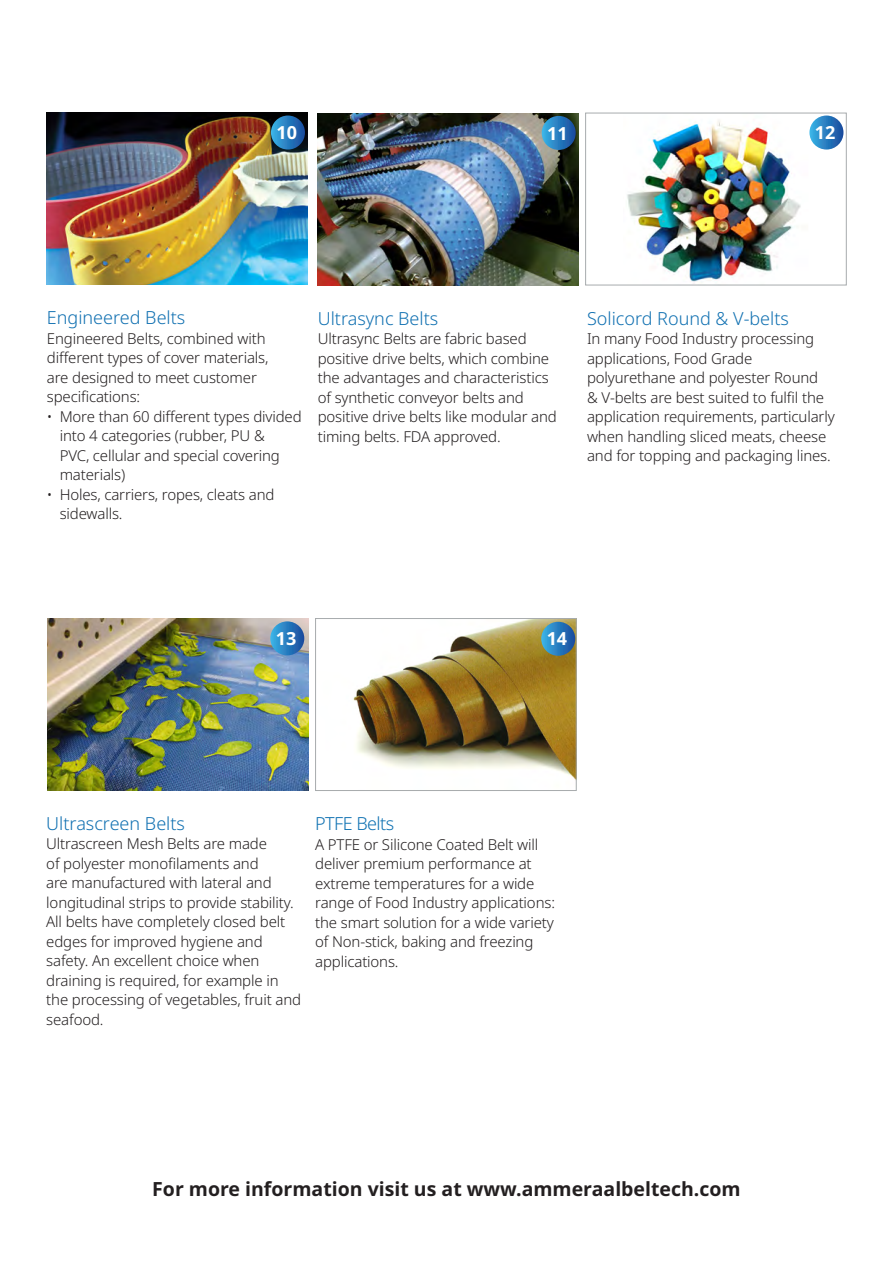
<style>
.page{position:relative;width:893px;height:1263px;background:#fff}
.page>*{position:absolute;margin:0;border:0;box-sizing:border-box;transform-origin:0 0}
.MG_Section_Header{font:700 19.5px "Noto Sans";color:#231f20}
.MG_Section_Header-2{font:300 18px "Noto Sans";color:#1070b1}
.MG_Section_Header-3{font:700 18px "Noto Sans";color:#fff}
.MG_Section_Header-4{font:300 18px "Noto Sans";letter-spacing:-.03em;color:#0e71b2}
.MG_Section_Header-5{font:300 15px/19.5px "Noto Sans";letter-spacing:-.01em;color:#231f20}
</style>
<div class="page">
<img style="left:627px;top:120px;width:174px;height:162px">
<div style="left:585px;top:113px;width:262px;height:172px;border:1px solid #a7abad"></div>
<img style="left:353px;top:620px;width:222px;height:159px">
<div style="left:315px;top:618px;width:262px;height:173px;border:1px solid #a7abad"></div>
<img style="left:47px;top:113px;width:261px;height:172px">
<img style="left:318px;top:113px;width:260px;height:172px">
<img style="left:47px;top:618px;width:261px;height:172px">
<div style="left:541px;top:622px;width:34px;height:34px;background:linear-gradient(to right,#3db2e0,#184d9f);border-radius:17px"></div>
<svg style="left:271px;top:116px;width:34px;height:34px"></svg>
<svg style="left:542px;top:116px;width:34px;height:34px"></svg>
<div style="left:270px;top:621px;width:34px;height:34px;background:linear-gradient(to right,#3eb3e4,#194e9f);border-radius:17px"></div>
<svg style="left:809px;top:116px;width:34px;height:34px"></svg>
<p class="MG_Section_Header-3" style="left:276px;top:120px;width:22px">10</p>
<p class="MG_Section_Header-3" style="left:547px;top:120px;width:22px">11</p>
<p class="MG_Section_Header-3" style="left:815px;top:120px;width:22px">12</p>
<p class="MG_Section_Header-2" style="left:47px;top:305px;width:140px">Engineered Belts</p>
<p class="MG_Section_Header-5" style="left:47px;top:329px;width:223px">Engineered Belts, combined with different types of cover materials, are designed to meet customer specifications:</p>
<p class="MG_Section_Header-5" style="left:60px;top:407px;width:243px;text-indent:-13px">• More than 60 different types divided into 4 categories (rubber, PU &amp;<br>PVC, cellular and special covering materials)</p>
<p class="MG_Section_Header-5" style="left:60px;top:485px;width:216px;text-indent:-13px">• Holes, carriers, ropes, cleats and sidewalls.</p>
<p class="MG_Section_Header-2" style="left:318px;top:305px;width:122px">Ultrasync Belts</p>
<p class="MG_Section_Header-5" style="left:318px;top:329px;width:241px">Ultrasync Belts are fabric based positive drive belts, which combine the advantages and characteristics of synthetic conveyor belts and positive drive belts like modular and timing belts. FDA approved.</p>
<p class="MG_Section_Header-2" style="left:587px;top:305px;width:203px">Solicord Round &amp; V-belts</p>
<p class="MG_Section_Header-5" style="left:587px;top:329px;width:249px">In many Food Industry processing applications, Food Grade polyurethane and polyester Round<br>&amp; V-belts are best suited to fulfil the application requirements, particularly when handling sliced meats, cheese and for topping and packaging lines.</p>
<p class="MG_Section_Header-3" style="left:276px;top:626px;width:22px">13</p>
<p class="MG_Section_Header-3" style="left:547px;top:626px;width:22px">14</p>
<p class="MG_Section_Header-2" style="left:46px;top:810px;width:140px">Ultrascreen Belts</p>
<p class="MG_Section_Header-5" style="left:46px;top:834px;width:256px">Ultrascreen Mesh Belts are made<br>of polyester monofilaments and<br>are manufactured with lateral and longitudinal strips to provide stability.<br>All belts have completely closed belt edges for improved hygiene and safety. An excellent choice when draining is required, for example in the processing of vegetables, fruit and seafood.</p>
<p class="MG_Section_Header-4" style="left:315px;top:811px;width:81px">PTFE Belts</p>
<p class="MG_Section_Header-5" style="left:315px;top:835px;width:241px">A PTFE or Silicone Coated Belt will deliver premium performance at extreme temperatures for a wide range of Food Industry applications: the smart solution for a wide variety of Non-stick, baking and freezing applications.</p>
<p class="MG_Section_Header" style="left:152px;top:1175px;width:590px">For more information visit us at www.ammeraalbeltech.com</p>
</div>
